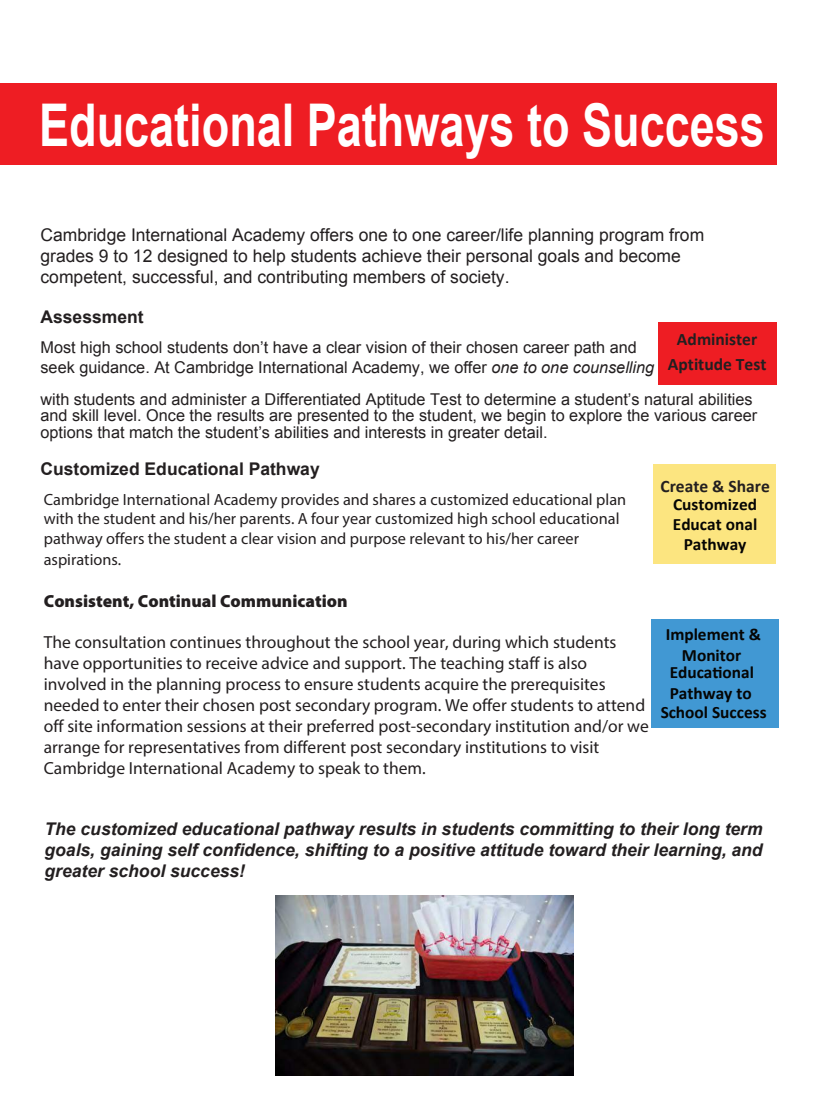
<style>
.page{position:relative;width:833px;height:1103px;background:#fff}
.page>*{position:absolute;margin:0;border:0;box-sizing:border-box;transform-origin:0 0}
.t1{font:700 58.88px "Arial";color:#fff;scale:.76 1}
.t2{font:17.5px/21px "Myriad Pro";color:#231f20}
.t3{font:17.5px/21px "Arial";color:#231f20}
.t4{font:italic 700 17.5px/21px "Arial";color:#231f20;text-align:justify}
.t5{font:700 17.5px "Arial";color:#231f20}
.t6{font:700 17.5px/25px "Calibri";color:#231f20;text-align:center}
.t7{font:900 17.5px "Myriad Pro";color:#231f20}
.t8{font:700 17.25px/20.2px "Calibri";color:#050504;text-align:center}
.t9{font:700 17px "Calibri";color:#050504}
.t10{font:16.25px/16.8px "Arial";color:#231f20}
.t11{font:16.25px/19.5px "Myriad Pro";color:#231f20}
.s1{font-style:italic}
</style>
<div class="page">
<div style="left:0;top:83px;width:776px;height:81px;background:#ee1d23"></div>
<div style="left:658px;top:322px;width:119px;height:62px;background:#ee1d23"></div>
<div style="left:653px;top:464px;width:122px;height:100px;background:#fce580"></div>
<div style="left:651px;top:619px;width:127px;height:108px;background:#4198d3"></div>
<img style="left:275px;top:895px;width:298px;height:180px">
<h1 class="t1" style="left:39px;top:83px;width:956px">Educational Pathways to Success</h1>
<p class="t3" style="left:41px;top:225px;width:665px">Cambridge International Academy offers one to one career/life planning program from grades 9 to 12 designed to help students achieve their personal goals and become competent, successful, and contributing members of society.</p>
<p class="t5" style="left:41px;top:304px;width:105px">Assessment</p>
<p class="t10" style="left:41px;top:338px;width:615px;line-height:19.5px">Most high school students don’t have a clear vision of their chosen career path and seek guidance. At Cambridge International Academy, we offer <span class="s1">one to one counselling</span></p>
<p class="t10" style="left:41px;top:391px;width:718px">with students and administer a Differentiated Aptitude Test to determine a student’s natural abilities and skill level. Once the results are presented to the student, we begin to explore the various career options that match the student’s abilities and interests in greater detail.</p>
<p class="t5" style="left:41px;top:456px;width:281px">Customized Educational Pathway</p>
<p class="t11" style="left:44px;top:489px;width:584px">Cambridge International Academy provides and shares a customized educational plan with the student and his/her parents. A four year customized high school educational pathway offers the student a clear vision and purpose relevant to his/her career</p>
<p class="t11" style="left:44px;top:549px;width:79px">aspirations.</p>
<p class="t7" style="left:44px;top:591px;width:305px">Consistent, Continual Communication</p>
<p class="t2" style="left:44px;top:631px;width:606px">The consultation continues throughout the school year, during which students have opportunities to receive advice and support. The teaching staff is also involved in the planning process to ensure students acquire the prerequisites needed to enter their chosen post secondary program. We offer students to attend off site information sessions at their preferred post-secondary institution and/or we arrange for representatives from different post secondary institutions to visit Cambridge International Academy to speak to them.</p>
<p class="t6" style="left:668px;top:326px;width:100px">Administer<br>Aptitude Test</p>
<p class="t6" style="left:660px;top:474px;width:111px">Create &amp; Share</p>
<p class="t9" style="left:673px;top:493px;width:85px">Customized</p>
<p class="t8" style="left:672px;top:513px;width:86px">Educat onal<br>Pathway</p>
<p class="t8" style="left:665px;top:624px;width:97px">Implement &amp;<br>Monitor</p>
<p class="t8" style="left:669px;top:662px;width:86px;line-height:20.8px;text-align:left">Educational<br>Pathway to</p>
<p class="t8" style="left:660px;top:702px;width:107px">School Success</p>
<p class="t4" style="left:45px;top:818px;width:719px">The customized educational pathway results in students committing to their long term goals, gaining self confidence, shifting to a positive attitude toward their learning, and greater school success!</p>
</div>
